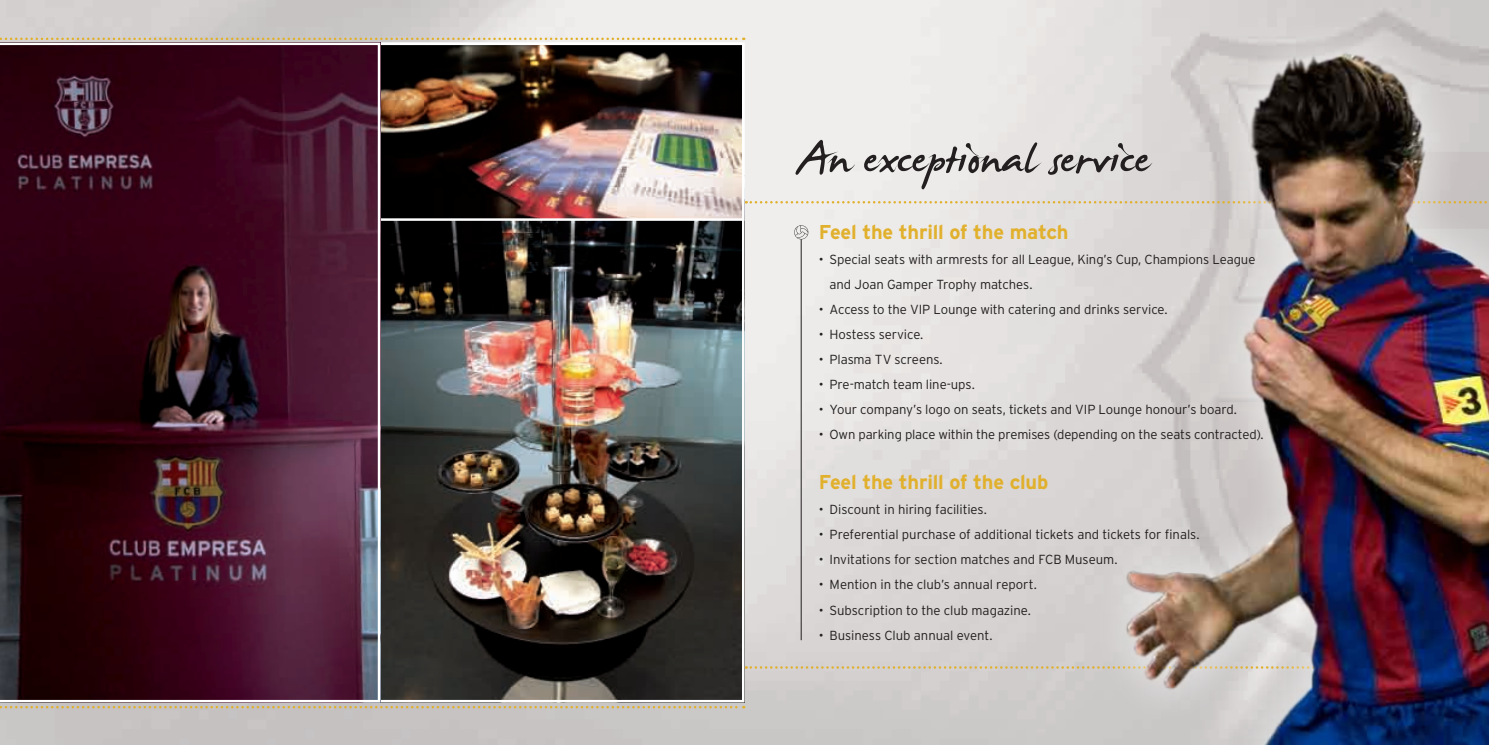
<style>
.page{position:relative;width:1489px;height:745px;background:#fff}
.page>*{position:absolute;margin:0;border:0;box-sizing:border-box;transform-origin:0 0}
.t1{font:75px "James Fajardo";color:#231f20}
.t2{font:700 20px "Interstate";letter-spacing:-.015em;color:#e1b02c}
.t3{font:300 13.12px/25px "Interstate";letter-spacing:-.01em;color:#231f20}
</style>
<div class="page">
<img style="left:0;top:0;width:1081px;height:744px">
<svg style="left:745px;top:201px;width:744px;height:2px"></svg>
<svg style="left:745px;top:665px;width:336px;height:3px"></svg>
<img style="left:1081px;top:0;width:407px;height:744px">
<svg style="left:794px;top:225px;width:14px;height:14px"></svg>
<hr style="left:800px;top:239px;width:1px;height:400px;background:#231f20">
<img style="left:380px;top:221px;width:361px;height:478px">
<img style="left:380px;top:46px;width:361px;height:172px">
<div style="left:367px;top:43px;width:377px;height:178px;border:2px solid #fff"></div>
<svg style="left:0;top:43px;width:380px;height:659px;background:#3e1425"></svg>
<svg style="left:0;top:38px;width:744px;height:2px"></svg>
<svg style="left:0;top:705px;width:744px;height:3px;background:#cdbe9a"></svg>
<h1 class="t1" style="left:797px;top:119px;width:354px">An exceptional service</h1>
<h2 class="t2" style="left:819px;top:221px;width:251px">Feel the thrill of the match</h2>
<p class="t3" style="left:829px;top:247px;width:427px;text-indent:-11px">• Special seats with armrests for all League, King’s Cup, Champions League and Joan Gamper Trophy matches.</p>
<p class="t3" style="left:819px;top:297px;width:350px">• Access to the VIP Lounge with catering and drinks service.</p>
<p class="t3" style="left:819px;top:322px;width:106px">• Hostess service.</p>
<p class="t3" style="left:819px;top:347px;width:125px">• Plasma TV screens.</p>
<p class="t3" style="left:819px;top:372px;width:157px">• Pre-match team line-ups.</p>
<p class="t3" style="left:819px;top:397px;width:419px">• Your company’s logo on seats, tickets and VIP Lounge honour’s board.</p>
<p class="t3" style="left:819px;top:422px;width:446px">• Own parking place within the premises (depending on the seats contracted).</p>
<h2 class="t2" style="left:819px;top:471px;width:231px">Feel the thrill of the club</h2>
<p class="t3" style="left:819px;top:497px;width:170px">• Discount in hiring facilities.</p>
<p class="t3" style="left:819px;top:522px;width:382px">• Preferential purchase of additional tickets and tickets for finals.</p>
<p class="t3" style="left:819px;top:547px;width:300px">• Invitations for section matches and FCB Museum.</p>
<p class="t3" style="left:819px;top:572px;width:219px">• Mention in the club’s annual report.</p>
<p class="t3" style="left:819px;top:597px;width:214px">• Subscription to the club magazine.</p>
<p class="t3" style="left:819px;top:622px;width:175px">• Business Club annual event.</p>
</div>
